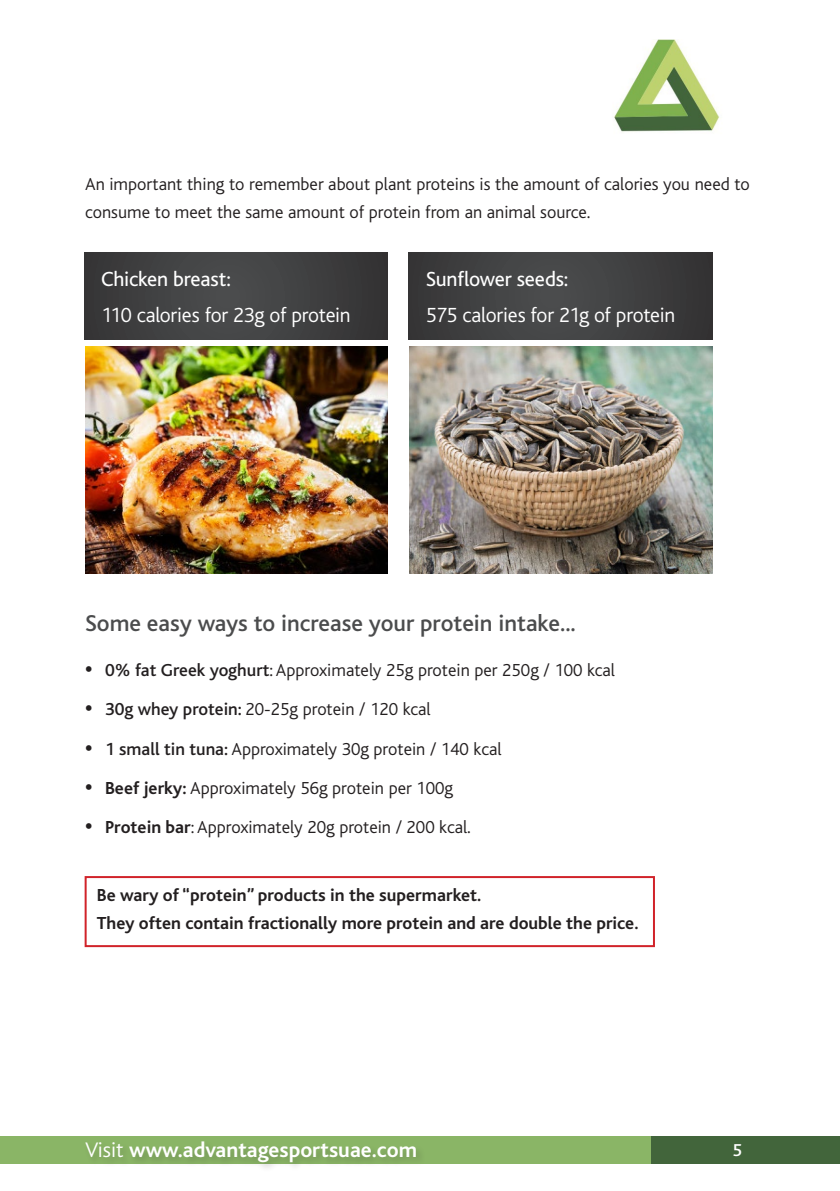
<style>
.page{position:relative;width:840px;height:1191px;background:#fff}
.page>*{position:absolute;margin:0;border:0;box-sizing:border-box;transform-origin:0 0}
.t1{font:500 24px "Bliss";color:#4b4c4d}
.t2{font:700 22px "Bliss";color:#fff}
.t3{font:300 21.4px "Bliss";letter-spacing:-.015em;color:#fff}
.t4{font:21.4px "Bliss";letter-spacing:-.01em;color:#fff}
.t5{font:300 18.2px/28px "Bliss";color:#231f20}
.t6{font:700 18.2px/28px "Bliss";color:#231f20}
.FIT_Section_names{font:500 18px "Bliss";color:#fff}
.s1{font-weight:800;font-size:22px}
.s2{font-weight:500}
.s3{font-weight:700}
.s4{font-weight:300}
</style>
<div class="page">
<div style="left:0;top:1136px;width:652px;height:27px;background:#8ab566"></div>
<img style="left:614px;top:40px;width:106px;height:92px">
<div style="left:84px;top:1139px;width:341px;height:33px;background:#231f20;opacity:.21"></div>
<div style="left:651px;top:1136px;width:188px;height:27px;background:#42653b"></div>
<img style="left:85px;top:346px;width:302px;height:227px">
<div style="left:84px;top:253px;width:303px;height:86px;background:linear-gradient(to right,#424243,#3e3e3f)"></div>
<img style="left:409px;top:346px;width:303px;height:227px">
<div style="left:408px;top:253px;width:304px;height:86px;background:linear-gradient(to right,#424243,#3e3e3f)"></div>
<div style="left:85px;top:876px;width:569px;height:71px;border:2px solid #d1232a"></div>
<p class="t5" style="left:85px;top:170px;width:666px">An important thing to remember about plant proteins is the amount of calories you need to consume to meet the same amount of protein from an animal source.</p>
<p class="t4" style="left:101px;top:268px;width:131px">Chicken breast:</p>
<p class="t3" style="left:101px;top:304px;width:251px">110 calories for 23g of protein</p>
<p class="t4" style="left:425px;top:268px;width:144px">Sunflower seeds:</p>
<p class="t3" style="left:425px;top:304px;width:251px">575 calories for 21g of protein</p>
<p class="t1" style="left:85px;top:610px;width:492px">Some easy ways to increase your protein intake...</p>
<p class="t5" style="left:85px;top:656px;width:531px"><span class="s1">•</span> <span class="s2">0% fat Greek yoghurt</span>: Approximately 25g protein per 250g / 100 kcal</p>
<p class="t5" style="left:85px;top:695px;width:347px"><span class="s1">•</span> <span class="s2">30g whey protein:</span> 20-25g protein / 120 kcal</p>
<p class="t5" style="left:85px;top:735px;width:417px"><span class="s1">•</span> <span class="s2">1 small tin tuna:</span> Approximately 30g protein / 140 kcal</p>
<p class="t5" style="left:85px;top:774px;width:369px"><span class="s1">•</span> <span class="s3">Beef jerky:</span> Approximately 56g protein per 100g</p>
<p class="t5" style="left:85px;top:813px;width:387px"><span class="s1">•</span> <span class="s3">Protein bar</span>: Approximately 20g protein / 200 kcal.</p>
<p class="t6" style="left:97px;top:881px;width:542px">Be wary of “protein” products in the supermarket.<br>They often contain fractionally more protein and are double the price.</p>
<p class="t2" style="left:85px;top:1138px;width:333px"><span class="s4">Visit</span> www.advantagesportsuae.com</p>
<p class="FIT_Section_names" style="left:732px;top:1140px;width:11px">5</p>
</div>
